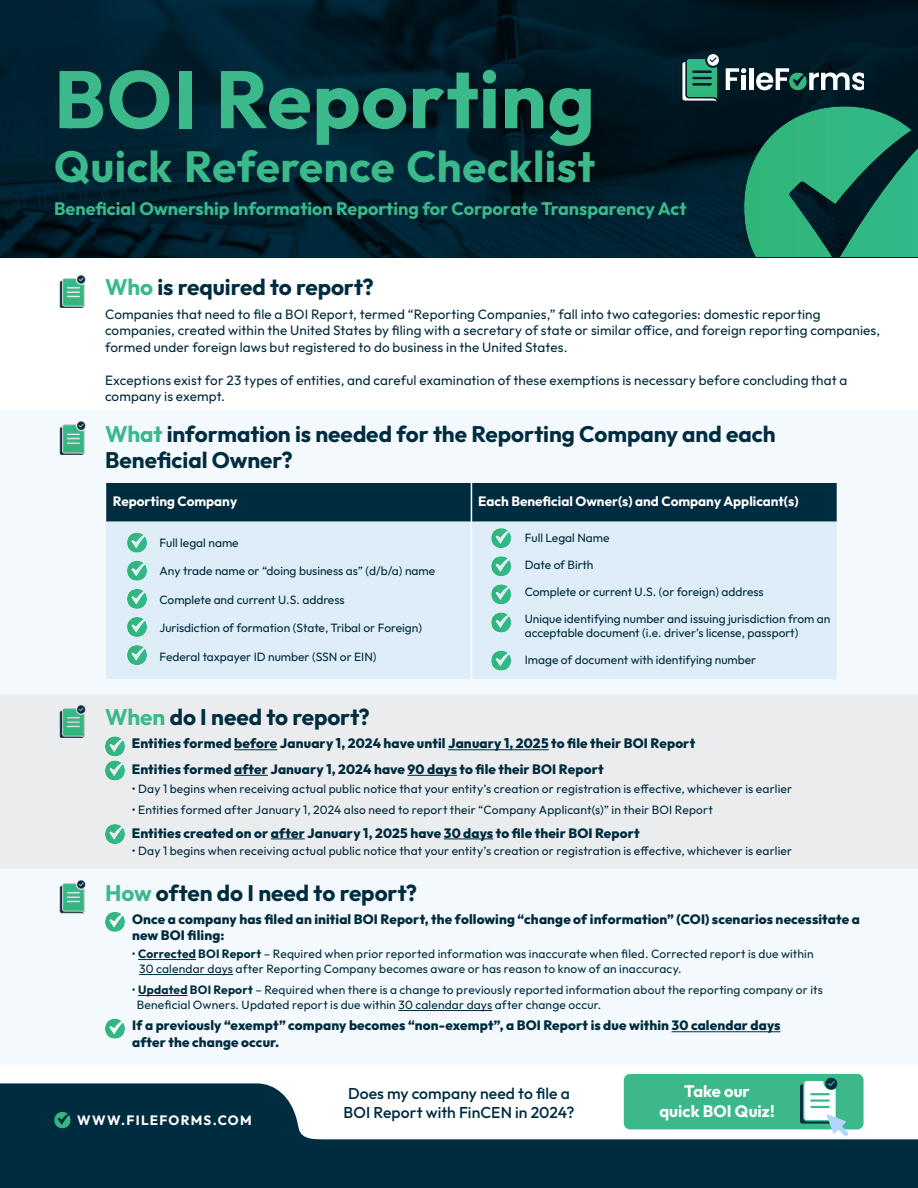
<style>
.page{position:relative;width:918px;height:1188px;background:#fff}
.page>*{position:absolute;margin:0;border:0;box-sizing:border-box;transform-origin:0 0}
.t1{font:700 81px "Outfit";letter-spacing:.01em;color:#3bb98b}
.t2{font:700 43.5px "Outfit";letter-spacing:.015em;color:#3bb98b}
.t3{font:700 22.5px/26.4px "Outfit";letter-spacing:-.005em;color:#002c3f}
.t4{font:700 18px "Outfit";color:#3bb98b}
.t5{font:700 16.5px/19.8px "Outfit";letter-spacing:.005em;color:#fff;text-align:center}
.t6{font:500 15.75px/18.9px "Outfit";letter-spacing:.005em;color:#002c3f}
.t7{font:800 13.5px/16.2px "Outfit";letter-spacing:.01em;color:#002c3f}
.t8{font:13.5px/16.5px "Outfit";letter-spacing:.01em;color:#002c3f}
.t9{font:700 13.5px "Outfit";color:#fff}
.t10{font:700 13.5px "Outfit";letter-spacing:.095em;color:#fff}
.t11{font:12px/15px "Outfit";letter-spacing:.01em;color:#002c3f}
.s1{color:#3bb98b}
.s2{font-weight:700}
</style>
<div class="page">
<svg style="left:0;top:1083px;width:918px;height:105px;fill:#002c3f"></svg>
<svg style="left:0;top:0;width:918px;height:257px;fill:#001f2d"></svg>
<div style="left:0;top:411px;width:918px;height:284px;background:#f4f9fd"></div>
<svg style="left:744px;top:106px;width:174px;height:151px"></svg>
<svg style="left:726px;top:68px;width:20px;height:22px"></svg>
<div style="left:741px;top:76px;width:5px;height:14px;background:#fff"></div>
<div style="left:749px;top:68px;width:5px;height:22px;background:#fff"></div>
<svg style="left:756px;top:68px;width:108px;height:22px"></svg>
<svg style="left:682px;top:54px;width:37px;height:48px"></svg>
<div style="left:106px;top:483px;width:731px;height:39px;background:#002c3f"></div>
<div style="left:106px;top:522px;width:731px;height:157px;background:#deedf8"></div>
<hr style="left:471px;top:483px;width:1px;height:39px;background:#fff">
<hr style="left:471px;top:522px;width:1px;height:157px;background:#fff">
<svg style="left:127px;top:533px;width:20px;height:20px"></svg>
<svg style="left:491px;top:528px;width:20px;height:20px"></svg>
<svg style="left:127px;top:561px;width:20px;height:20px"></svg>
<svg style="left:491px;top:556px;width:20px;height:20px"></svg>
<svg style="left:127px;top:589px;width:20px;height:20px"></svg>
<svg style="left:491px;top:584px;width:20px;height:20px"></svg>
<svg style="left:127px;top:617px;width:20px;height:20px"></svg>
<svg style="left:491px;top:612px;width:20px;height:20px"></svg>
<svg style="left:127px;top:645px;width:20px;height:20px"></svg>
<svg style="left:491px;top:651px;width:20px;height:20px"></svg>
<div style="left:0;top:695px;width:918px;height:175px;background:#eaecee"></div>
<div style="left:0;top:870px;width:918px;height:195px;background:#f4f9fd"></div>
<svg style="left:105px;top:912px;width:20px;height:20px"></svg>
<svg style="left:105px;top:1019px;width:20px;height:20px"></svg>
<hr style="left:234px;top:749px;width:43px;height:1px;background:#002c3f">
<hr style="left:448px;top:749px;width:101px;height:1px;background:#002c3f">
<hr style="left:672px;top:1031px;width:109px;height:1px;background:#002c3f">
<hr style="left:138px;top:959px;width:58px;height:1px;background:#002c3f">
<hr style="left:139px;top:974px;width:94px;height:1px;background:#002c3f">
<hr style="left:138px;top:995px;width:50px;height:1px;background:#002c3f">
<hr style="left:398px;top:1010px;width:94px;height:1px;background:#002c3f">
<hr style="left:234px;top:775px;width:34px;height:1px;background:#002c3f">
<hr style="left:408px;top:775px;width:49px;height:1px;background:#002c3f">
<hr style="left:271px;top:839px;width:34px;height:1px;background:#002c3f">
<hr style="left:444px;top:839px;width:49px;height:1px;background:#002c3f">
<svg style="left:105px;top:736px;width:20px;height:44px"></svg>
<svg style="left:105px;top:824px;width:20px;height:20px"></svg>
<svg style="left:54px;top:1112px;width:17px;height:16px"></svg>
<div style="left:624px;top:1074px;width:240px;height:55px;background:#3bb98b;border-radius:6px"></div>
<svg style="left:800px;top:1078px;width:49px;height:58px"></svg>
<img style="left:59px;top:275px;width:27px;height:33px">
<img style="left:59px;top:421px;width:27px;height:33px">
<img style="left:59px;top:705px;width:27px;height:33px">
<img style="left:59px;top:880px;width:27px;height:33px">
<h1 class="t1" style="left:54px;top:69px;width:543px">BOI Reporting</h1>
<h2 class="t2" style="left:54px;top:150px;width:543px">Quick Reference Checklist</h2>
<h3 class="t4" style="left:54px;top:197px;width:634px">Beneficial Ownership Information Reporting for Corporate Transparency Act</h3>
<h3 class="t3" style="left:105px;top:276px;width:270px"><span class="s1">Who</span> is required to report?</h3>
<p class="t8" style="left:105px;top:306px;width:777px">Companies that need to file a BOI Report, termed “Reporting Companies,” fall into two categories: domestic reporting companies, created within the United States by filing with a secretary of state or similar office, and foreign reporting companies, formed under foreign laws but registered to do business in the United States.</p>
<p class="t8" style="left:105px;top:372px;width:744px">Exceptions exist for 23 types of entities, and careful examination of these exemptions is necessary before concluding that a company is exempt.</p>
<h3 class="t3" style="left:105px;top:423px;width:672px"><span class="s1">What</span> information is needed for the Reporting Company and each<br>Beneficial Owner?</h3>
<p class="t9" style="left:113px;top:496px;width:126px">Reporting Company</p>
<p class="t9" style="left:478px;top:492px;width:322px">Each Beneficial Owner(s) and Company Applicant(s)</p>
<p class="t11" style="left:159px;top:535px;width:81px">Full legal name</p>
<p class="t11" style="left:159px;top:564px;width:277px">Any trade name or “doing business as” (d/b/a) name</p>
<p class="t11" style="left:159px;top:592px;width:187px">Complete and current U.S. address</p>
<p class="t11" style="left:159px;top:621px;width:264px">Jurisdiction of formation (State, Tribal or Foreign)</p>
<p class="t11" style="left:159px;top:649px;width:219px">Federal taxpayer ID number (SSN or EIN)</p>
<p class="t11" style="left:525px;top:531px;width:86px">Full Legal Name</p>
<p class="t11" style="left:525px;top:558px;width:70px">Date of Birth</p>
<p class="t11" style="left:525px;top:585px;width:241px">Complete or current U.S. (or foreign) address</p>
<p class="t11" style="left:525px;top:613px;width:307px;line-height:13.5px">Unique identifying number and issuing jurisdiction from an acceptable document (i.e. driver’s license, passport)</p>
<p class="t11" style="left:525px;top:652px;width:233px">Image of document with identifying number</p>
<h3 class="t3" style="left:105px;top:706px;width:266px"><span class="s1">When</span> do I need to report?</h3>
<p class="t7" style="left:132px;top:737px;width:565px">Entities formed before January 1, 2024 have until January 1, 2025 to file their BOI Report</p>
<p class="t7" style="left:132px;top:762px;width:473px">Entities formed after January 1, 2024 have 90 days to file their BOI Report</p>
<p class="t11" style="left:132px;top:781px;width:662px">• Day 1 begins when receiving actual public notice that your entity’s creation or registration is effective, whichever is earlier</p>
<p class="t11" style="left:132px;top:802px;width:583px">• Entities formed after January 1, 2024 also need to report their “Company Applicant(s)” in their BOI Report</p>
<p class="t7" style="left:132px;top:825px;width:510px">Entities created on or after January 1, 2025 have 30 days to file their BOI Report</p>
<p class="t11" style="left:132px;top:843px;width:662px">• Day 1 begins when receiving actual public notice that your entity’s creation or registration is effective, whichever is earlier</p>
<h3 class="t3" style="left:105px;top:882px;width:314px"><span class="s1">How</span> often do I need to report?</h3>
<p class="t7" style="left:132px;top:911px;width:729px">Once a company has filed an initial BOI Report, the following “change of information” (COI) scenarios necessitate a new BOI filing:</p>
<p class="t11" style="left:139px;top:947px;width:676px;text-indent:-7px">• <span class="s2">Corrected BOI Report</span> – Required when prior reported information was inaccurate when filed. Corrected report is due within<br>30 calendar days after Reporting Company becomes aware or has reason to know of an inaccuracy.</p>
<p class="t11" style="left:137px;top:983px;width:688px;text-indent:-5px">• <span class="s2">Updated BOI Report</span> – Required when there is a change to previously reported information about the reporting company or its<br>Beneficial Owners. Updated report is due within 30 calendar days after change occur.</p>
<p class="t7" style="left:132px;top:1018px;width:650px">If a previously “exempt” company becomes “non-exempt”, a BOI Report is due within 30 calendar days after the change occur.</p>
<p class="t10" style="left:77px;top:1115px;width:176px">WWW.FILEFORMS.COM</p>
<h3 class="t6" style="left:344px;top:1085px;width:232px">Does my company need to file a<br>BOI Report with FinCEN in 2024?</h3>
<h3 class="t5" style="left:659px;top:1083px;width:117px">Take our<br>quick BOI Quiz!</h3>
</div>
